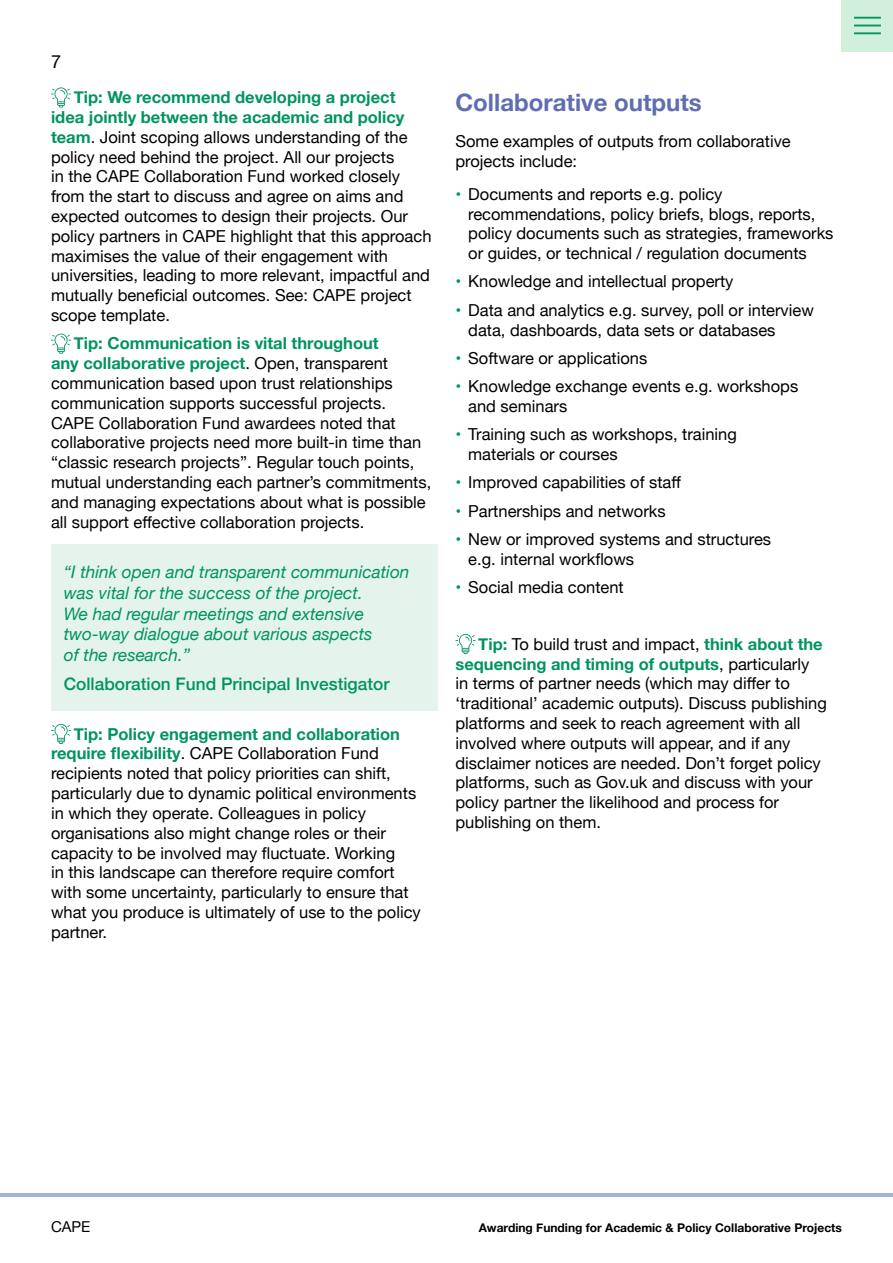
<style>
.page{position:relative;width:893px;height:1263px;background:#fff}
.page>*{position:absolute;margin:0;border:0;box-sizing:border-box;transform-origin:0 0}
.t1{font:700 24px "Helvetica Neue";color:#5f6db2}
.t2{font:18px "Helvetica Neue";color:#000}
.t3{font:italic 17.25px/20.7px "Helvetica Neue";color:#00945e}
.t4{font:500 17.25px "Helvetica Neue";color:#00945e}
.t5{font:16.5px/19.8px "Helvetica Neue";color:#000}
.t6{font:15px "Helvetica Neue";color:#000}
.t7{font:700 12px "Helvetica Neue";color:#000}
.s1{font-weight:700;color:#00945e}
.s2{color:#00945e}
</style>
<div class="page">
<div style="left:51px;top:545px;width:386px;height:137px;background:#e4f4ed"></div>
<div style="left:51px;top:656px;width:386px;height:55px;background:#e4f4ed"></div>
<svg style="left:51px;top:87px;width:20px;height:21px"></svg>
<svg style="left:51px;top:334px;width:20px;height:20px"></svg>
<svg style="left:51px;top:724px;width:20px;height:20px"></svg>
<svg style="left:455px;top:634px;width:21px;height:20px"></svg>
<hr style="left:0;top:1193px;width:893px;height:3px;background:#a3b0e0">
<div style="left:842px;top:0;width:51px;height:51px;background:#d1f0db"></div>
<hr style="left:854px;top:17px;width:27px;height:2px;background:#00945e">
<svg style="left:854px;top:25px;width:27px;height:1px"></svg>
<hr style="left:854px;top:32px;width:27px;height:2px;background:#00945e">
<p class="t2" style="left:51px;top:49px;width:12px">7</p>
<p class="t5" style="left:51px;top:88px;width:382px;text-indent:23px"><span class="s1">Tip: We recommend developing a project idea jointly between the academic and policy team</span>. Joint scoping allows understanding of the policy need behind the project. All our projects<br>in the CAPE Collaboration Fund worked closely from the start to discuss and agree on aims and expected outcomes to design their projects. Our policy partners in CAPE highlight that this approach maximises the value of their engagement with universities, leading to more relevant, impactful and mutually beneficial outcomes. See: CAPE project scope template.</p>
<p class="t5" style="left:51px;top:335px;width:382px;text-indent:23px"><span class="s1">Tip: Communication is vital throughout<br>any collaborative project</span>. Open, transparent communication based upon trust relationships communication supports successful projects.<br>CAPE Collaboration Fund awardees noted that collaborative projects need more built-in time than “classic research projects”. Regular touch points, mutual understanding each partner’s commitments, and managing expectations about what is possible all support effective collaboration projects.</p>
<p class="t3" style="left:64px;top:563px;width:347px">“I think open and transparent communication was vital for the success of the project.<br>We had regular meetings and extensive two-way dialogue about various aspects<br>of the research.”</p>
<p class="t4" style="left:64px;top:670px;width:327px">Collaboration Fund Principal Investigator</p>
<p class="t5" style="left:51px;top:725px;width:371px;text-indent:23px"><span class="s1">Tip: Policy engagement and collaboration require flexibility</span>. CAPE Collaboration Fund recipients noted that policy priorities can shift, particularly due to dynamic political environments in which they operate. Colleagues in policy organisations also might change roles or their capacity to be involved may fluctuate. Working<br>in this landscape can therefore require comfort with some uncertainty, particularly to ensure that what you produce is ultimately of use to the policy partner.</p>
<h1 class="t1" style="left:455px;top:83px;width:248px">Collaborative outputs</h1>
<p class="t5" style="left:455px;top:133px;width:337px">Some examples of outputs from collaborative projects include:</p>
<p class="t5" style="left:468px;top:185px;width:367px;text-indent:-13px"><span class="s2">•</span> Documents and reports e.g. policy recommendations, policy briefs, blogs, reports, policy documents such as strategies, frameworks or guides, or technical / regulation documents</p>
<p class="t5" style="left:455px;top:273px;width:280px"><span class="s2">•</span> Knowledge and intellectual property</p>
<p class="t5" style="left:468px;top:301px;width:347px;text-indent:-13px"><span class="s2">•</span> Data and analytics e.g. survey, poll or interview data, dashboards, data sets or databases</p>
<p class="t5" style="left:455px;top:349px;width:193px"><span class="s2">•</span> Software or applications</p>
<p class="t5" style="left:468px;top:377px;width:332px;text-indent:-13px"><span class="s2">•</span> Knowledge exchange events e.g. workshops and seminars</p>
<p class="t5" style="left:468px;top:425px;width:270px;text-indent:-13px"><span class="s2">•</span> Training such as workshops, training materials or courses</p>
<p class="t5" style="left:455px;top:473px;width:227px"><span class="s2">•</span> Improved capabilities of staff</p>
<p class="t5" style="left:455px;top:502px;width:212px"><span class="s2">•</span> Partnerships and networks</p>
<p class="t5" style="left:468px;top:530px;width:304px;text-indent:-13px"><span class="s2">•</span> New or improved systems and structures e.g. internal workflows</p>
<p class="t5" style="left:455px;top:578px;width:170px"><span class="s2">•</span> Social media content</p>
<p class="t5" style="left:455px;top:635px;width:373px;text-indent:23px"><span class="s1">Tip:</span> To build trust and impact, <span class="s1">think about the sequencing and timing of outputs</span>, particularly<br>in terms of partner needs (which may differ to ‘traditional’ academic outputs). Discuss publishing platforms and seek to reach agreement with all involved where outputs will appear, and if any disclaimer notices are needed. Don’t forget policy platforms, such as Gov.uk and discuss with your policy partner the likelihood and process for publishing on them.</p>
<p class="t6" style="left:51px;top:1216px;width:41px">CAPE</p>
<p class="t7" style="left:479px;top:1218px;width:365px">Awarding Funding for Academic &amp; Policy Collaborative Projects</p>
</div>
